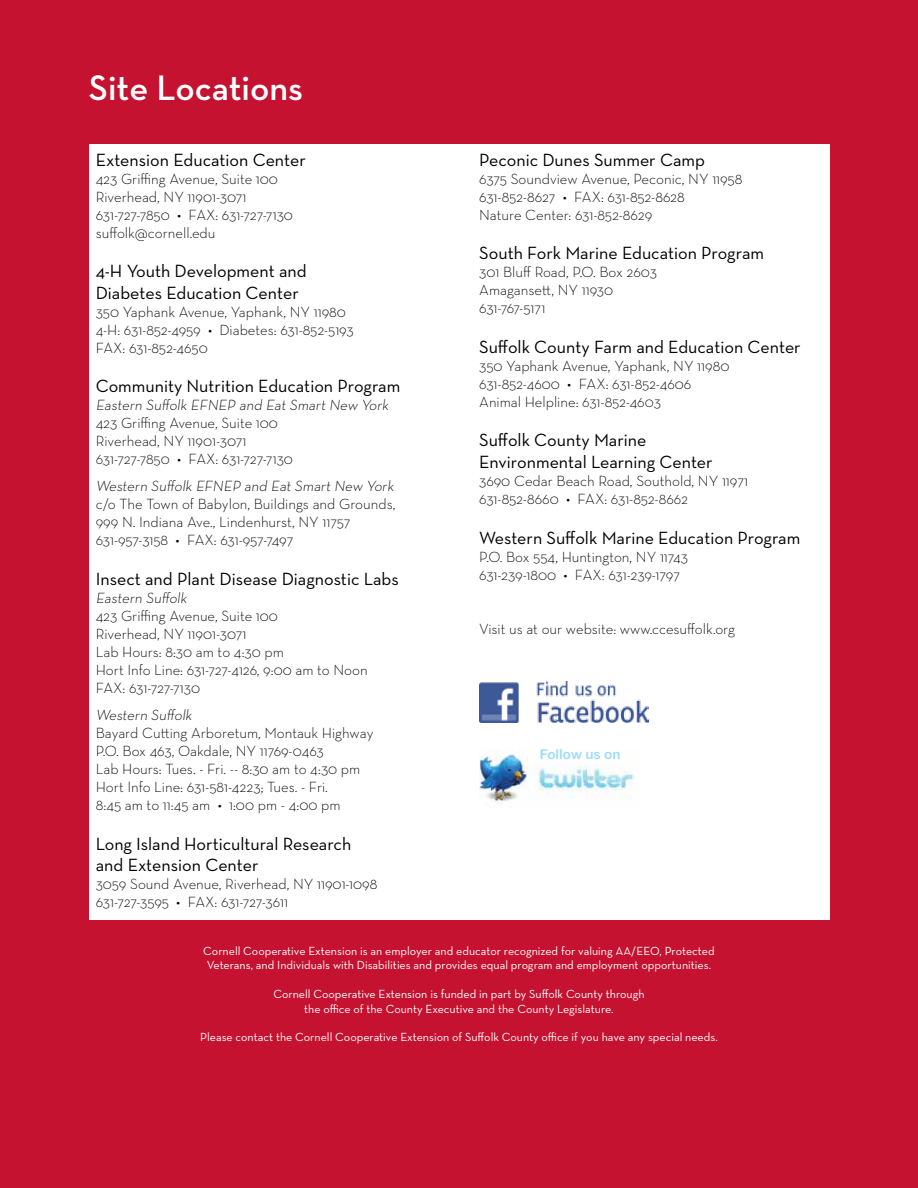
<style>
.page{position:relative;width:918px;height:1188px;background:#c41230}
.page>*{position:absolute;margin:0;border:0;box-sizing:border-box;transform-origin:0 0}
.t1{font:600 36px "Neutraface Text";color:#fff}
.t2{font:18px/21.6px "Neutraface Text";color:#000}
.t3{font:300 15px/18px "Neutraface Text";color:#000}
.t4{font:13.5px "Arial Rounded MT Bold";color:#9fddf9}
.t5{font:12px/14.4px "Neutraface Text";color:#fff;text-align:center}
</style>
<div class="page">
<div style="left:89px;top:145px;width:740px;height:775px;background:#fff"></div>
<img style="left:479px;top:682px;width:170px;height:41px">
<img style="left:479px;top:751px;width:155px;height:53px">
<h1 class="t1" style="left:89px;top:66px;width:216px">Site Locations</h1>
<p class="t2" style="left:96px;top:148px;width:212px">Extension Education Center</p>
<p class="t3" style="left:96px;top:169px;width:199px">423 Griffing Avenue, Suite 100<br>Riverhead, NY 11901-3071<br>631-727-7850 • FAX: 631-727-7130 suffolk@cornell.edu</p>
<p class="t2" style="left:96px;top:260px;width:213px">4-H Youth Development and<br>Diabetes Education Center</p>
<p class="t3" style="left:96px;top:302px;width:259px">350 Yaphank Avenue, Yaphank, NY 11980<br>4-H: 631-852-4959 • Diabetes: 631-852-5193<br>FAX: 631-852-4650</p>
<p class="t2" style="left:96px;top:375px;width:306px">Community Nutrition Education Program</p>
<p class="t3" style="left:96px;top:396px;width:297px">Eastern Suffolk EFNEP and Eat Smart New York 423 Griffing Avenue, Suite 100<br>Riverhead, NY 11901-3071<br>631-727-7850 • FAX: 631-727-7130</p>
<p class="t3" style="left:96px;top:477px;width:302px">Western Suffolk EFNEP and Eat Smart New York c/o The Town of Babylon, Buildings and Grounds, 999 N. Indiana Ave., Lindenhurst, NY 11757<br>631-957-3158 • FAX: 631-957-7497</p>
<p class="t2" style="left:96px;top:568px;width:305px">Insect and Plant Disease Diagnostic Labs</p>
<p class="t3" style="left:96px;top:589px;width:273px">Eastern Suffolk<br>423 Griffing Avenue, Suite 100<br>Riverhead, NY 11901-3071<br>Lab Hours: 8:30 am to 4:30 pm<br>Hort Info Line: 631-727-4126, 9:00 am to Noon<br>FAX: 631-727-7130</p>
<p class="t3" style="left:96px;top:706px;width:279px">Western Suffolk<br>Bayard Cutting Arboretum, Montauk Highway P.O. Box 463, Oakdale, NY 11769-0463<br>Lab Hours: Tues. - Fri. -- 8:30 am to 4:30 pm Hort Info Line: 631-581-4223; Tues. - Fri.<br>8:45 am to 11:45 am • 1:00 pm - 4:00 pm</p>
<p class="t2" style="left:96px;top:832px;width:257px">Long Island Horticultural Research and Extension Center</p>
<p class="t3" style="left:96px;top:875px;width:283px">3059 Sound Avenue, Riverhead, NY 11901-1098<br>631-727-3595 • FAX: 631-727-3611</p>
<p class="t2" style="left:479px;top:148px;width:227px">Peconic Dunes Summer Camp</p>
<p class="t3" style="left:479px;top:169px;width:265px">6375 Soundview Avenue, Peconic, NY 11958<br>631-852-8627 • FAX: 631-852-8628<br>Nature Center: 631-852-8629</p>
<p class="t2" style="left:479px;top:242px;width:286px">South Fork Marine Education Program</p>
<p class="t3" style="left:479px;top:263px;width:179px">301 Bluff Road, P.O. Box 2603<br>Amagansett, NY 11930<br>631-767-5171</p>
<p class="t2" style="left:479px;top:336px;width:323px">Suffolk County Farm and Education Center</p>
<p class="t3" style="left:479px;top:356px;width:252px">350 Yaphank Avenue, Yaphank, NY 11980<br>631-852-4600 • FAX: 631-852-4606<br>Animal Helpline: 631-852-4603</p>
<p class="t2" style="left:479px;top:429px;width:235px">Suffolk County Marine<br>Environmental Learning Center</p>
<p class="t3" style="left:479px;top:472px;width:270px">3690 Cedar Beach Road, Southold, NY 11971<br>631-852-8660 • FAX: 631-852-8662</p>
<p class="t2" style="left:479px;top:526px;width:323px">Western Suffolk Marine Education Program</p>
<p class="t3" style="left:479px;top:547px;width:210px">P.O. Box 554, Huntington, NY 11743<br>631-239-1800 • FAX: 631-239-1797</p>
<p class="t3" style="left:479px;top:619px;width:257px">Visit us at our website: www.ccesuffolk.org</p>
<p class="t4" style="left:540px;top:746px;width:82px">Follow us on</p>
<p class="t5" style="left:203px;top:943px;width:513px">Cornell Cooperative Extension is an employer and educator recognized for valuing AA/EEO, Protected<br>Veterans, and Individuals with Disabilities and provides equal program and employment opportunities.</p>
<p class="t5" style="left:273px;top:987px;width:373px">Cornell Cooperative Extension is funded in part by Suffolk County through the office of the County Executive and the County Legislature.</p>
<p class="t5" style="left:200px;top:1030px;width:519px">Please contact the Cornell Cooperative Extension of Suffolk County office if you have any special needs.</p>
</div>
